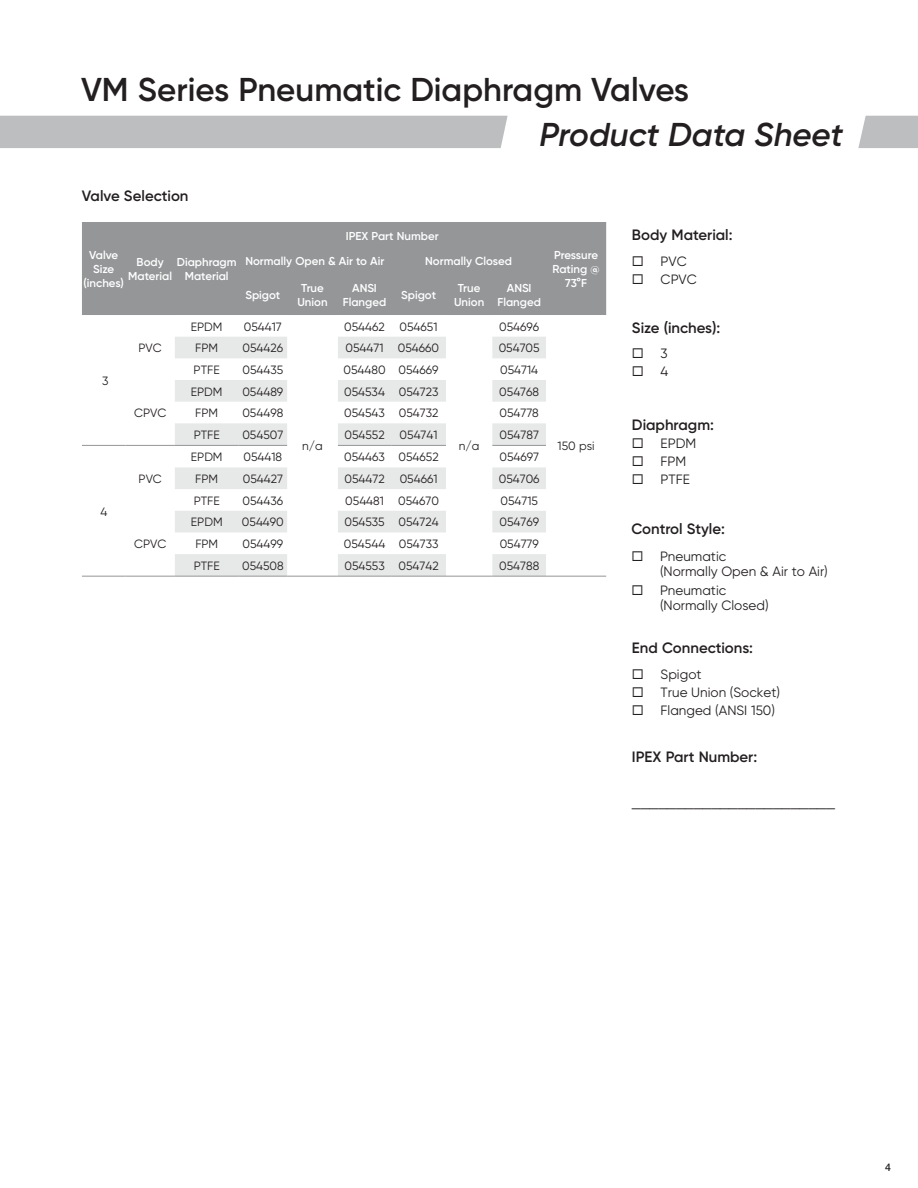
<style>
.page{position:relative;width:918px;height:1188px;background:#fff}
.page>*{position:absolute;margin:0;border:0;box-sizing:border-box;transform-origin:0 0}
.t1{font:600 33px "Gilroy";color:#231f20}
.t2{font:italic 600 33px "Gilroy";color:#231f20}
.t3{font:300 18px "Trade Gothic";color:#231f20}
.t4{font:600 15px "Gilroy";color:#231f20}
.t5{font:13.5px/15px "Gilroy";color:#231f20}
.t6{font:12px "Gilroy";color:#231f20}
.t7{font:600 11.55px/13.8px "Gilroy";color:#fff;text-align:center}
.t8{font:500 10.5px "Helvetica Neue LT";color:#231f20}
</style>
<div class="page">
<svg style="left:858px;top:116px;width:60px;height:32px"></svg>
<div style="left:82px;top:222px;width:524px;height:93px;background:#949698"></div>
<svg style="left:175px;top:337px;width:371px;height:239px"></svg>
<hr style="left:82px;top:445px;width:44px;height:1px;background:#949698">
<hr style="left:126px;top:445px;width:49px;height:1px;background:#949698">
<hr style="left:175px;top:445px;width:64px;height:1px;background:#949698">
<hr style="left:239px;top:445px;width:48px;height:1px;background:#949698">
<hr style="left:338px;top:445px;width:53px;height:1px;background:#949698">
<hr style="left:391px;top:445px;width:55px;height:1px;background:#949698">
<hr style="left:492px;top:445px;width:54px;height:1px;background:#949698">
<hr style="left:82px;top:576px;width:44px;height:1px;background:#949698">
<hr style="left:126px;top:576px;width:49px;height:1px;background:#949698">
<hr style="left:175px;top:576px;width:64px;height:1px;background:#949698">
<hr style="left:239px;top:576px;width:48px;height:1px;background:#949698">
<hr style="left:287px;top:576px;width:51px;height:1px;background:#949698">
<hr style="left:338px;top:576px;width:53px;height:1px;background:#949698">
<hr style="left:391px;top:576px;width:55px;height:1px;background:#949698">
<hr style="left:446px;top:576px;width:46px;height:1px;background:#949698">
<hr style="left:492px;top:576px;width:54px;height:1px;background:#949698">
<hr style="left:546px;top:576px;width:60px;height:1px;background:#949698">
<div style="left:0;top:116px;width:508px;height:32px;background:#bcbec0"></div>
<h1 class="t1" style="left:81px;top:69px;width:610px">VM Series Pneumatic Diaphragm Valves</h1>
<h1 class="t2" style="left:539px;top:114px;width:305px">Product Data Sheet</h1>
<p class="t4" style="left:82px;top:186px;width:108px">Valve Selection</p>
<p class="t7" style="left:84px;top:248px;width:42px">Valve<br>Size (inches)</p>
<p class="t7" style="left:128px;top:255px;width:45px">Body<br>Material</p>
<p class="t7" style="left:177px;top:255px;width:61px">Diaphragm<br>Material</p>
<p class="t7" style="left:346px;top:228px;width:94px">IPEX Part Number</p>
<p class="t7" style="left:245px;top:254px;width:141px">Normally Open &amp; Air to Air</p>
<p class="t7" style="left:425px;top:254px;width:88px">Normally Closed</p>
<p class="t7" style="left:245px;top:288px;width:36px">Spigot</p>
<p class="t7" style="left:297px;top:281px;width:32px">True<br>Union</p>
<p class="t7" style="left:343px;top:281px;width:45px">ANSI<br>Flanged</p>
<p class="t7" style="left:401px;top:288px;width:36px">Spigot</p>
<p class="t7" style="left:454px;top:281px;width:32px">True<br>Union</p>
<p class="t7" style="left:497px;top:281px;width:45px">ANSI<br>Flanged</p>
<p class="t7" style="left:553px;top:248px;width:48px">Pressure<br>Rating @<br>73°F</p>
<p class="t4" style="left:632px;top:225px;width:102px">Body Material:</p>
<p class="t5" style="left:632px;top:254px;width:56px">◻ PVC</p>
<p class="t5" style="left:632px;top:272px;width:66px">◻ CPVC</p>
<p class="t6" style="left:102px;top:373px;width:8px">3</p>
<p class="t6" style="left:100px;top:504px;width:8px">4</p>
<p class="t6" style="left:139px;top:341px;width:25px">PVC</p>
<p class="t6" style="left:134px;top:406px;width:34px">CPVC</p>
<p class="t6" style="left:139px;top:472px;width:25px">PVC</p>
<p class="t6" style="left:134px;top:537px;width:34px">CPVC</p>
<p class="t6" style="left:191px;top:319px;width:33px">EPDM</p>
<p class="t6" style="left:244px;top:319px;width:39px">054417</p>
<p class="t6" style="left:344px;top:319px;width:95px">054462 054651</p>
<p class="t6" style="left:499px;top:319px;width:42px">054696</p>
<p class="t6" style="left:195px;top:341px;width:24px">FPM</p>
<p class="t6" style="left:243px;top:341px;width:42px">054426</p>
<p class="t6" style="left:346px;top:341px;width:95px">054471 054660</p>
<p class="t6" style="left:499px;top:341px;width:42px">054705</p>
<p class="t6" style="left:194px;top:362px;width:28px">PTFE</p>
<p class="t6" style="left:242px;top:362px;width:42px">054435</p>
<p class="t6" style="left:344px;top:362px;width:97px">054480 054669</p>
<p class="t6" style="left:500px;top:362px;width:39px">054714</p>
<p class="t6" style="left:191px;top:384px;width:33px">EPDM</p>
<p class="t6" style="left:242px;top:384px;width:42px">054489</p>
<p class="t6" style="left:344px;top:384px;width:96px">054534 054723</p>
<p class="t6" style="left:499px;top:384px;width:41px">054768</p>
<p class="t6" style="left:195px;top:406px;width:24px">FPM</p>
<p class="t6" style="left:242px;top:406px;width:42px">054498</p>
<p class="t6" style="left:344px;top:406px;width:96px">054543 054732</p>
<p class="t6" style="left:500px;top:406px;width:41px">054778</p>
<p class="t6" style="left:194px;top:427px;width:28px">PTFE</p>
<p class="t6" style="left:242px;top:427px;width:42px">054507</p>
<p class="t6" style="left:344px;top:427px;width:95px">054552 054741</p>
<p class="t6" style="left:500px;top:427px;width:41px">054787</p>
<p class="t6" style="left:302px;top:439px;width:22px">n/a</p>
<p class="t6" style="left:459px;top:439px;width:22px">n/a</p>
<p class="t6" style="left:191px;top:450px;width:33px">EPDM</p>
<p class="t6" style="left:244px;top:450px;width:40px">054418</p>
<p class="t6" style="left:344px;top:450px;width:96px">054463 054652</p>
<p class="t6" style="left:499px;top:450px;width:41px">054697</p>
<p class="t6" style="left:195px;top:472px;width:24px">FPM</p>
<p class="t6" style="left:243px;top:472px;width:42px">054427</p>
<p class="t6" style="left:345px;top:472px;width:42px">054472</p>
<p class="t6" style="left:400px;top:472px;width:39px">054661</p>
<p class="t6" style="left:499px;top:472px;width:42px">054706</p>
<p class="t6" style="left:194px;top:493px;width:28px">PTFE</p>
<p class="t6" style="left:243px;top:493px;width:42px">054436</p>
<p class="t6" style="left:345px;top:493px;width:95px">054481 054670</p>
<p class="t6" style="left:501px;top:493px;width:39px">054715</p>
<p class="t6" style="left:191px;top:515px;width:33px">EPDM</p>
<p class="t6" style="left:242px;top:515px;width:43px">054490</p>
<p class="t6" style="left:344px;top:515px;width:96px">054535 054724</p>
<p class="t6" style="left:499px;top:515px;width:41px">054769</p>
<p class="t6" style="left:195px;top:537px;width:24px">FPM</p>
<p class="t6" style="left:243px;top:537px;width:42px">054499</p>
<p class="t6" style="left:344px;top:537px;width:96px">054544 054733</p>
<p class="t6" style="left:500px;top:537px;width:41px">054779</p>
<p class="t6" style="left:194px;top:558px;width:28px">PTFE</p>
<p class="t6" style="left:242px;top:558px;width:43px">054508</p>
<p class="t6" style="left:344px;top:558px;width:96px">054553 054742</p>
<p class="t6" style="left:499px;top:558px;width:42px">054788</p>
<p class="t6" style="left:558px;top:439px;width:38px">150 psi</p>
<p class="t4" style="left:632px;top:318px;width:90px">Size (inches):</p>
<p class="t5" style="left:632px;top:346px;width:37px">◻ 3</p>
<p class="t5" style="left:632px;top:364px;width:38px">◻ 4</p>
<p class="t4" style="left:632px;top:415px;width:83px">Diaphragm:</p>
<p class="t5" style="left:632px;top:436px;width:66px">◻ EPDM</p>
<p class="t5" style="left:632px;top:454px;width:56px">◻ FPM</p>
<p class="t5" style="left:632px;top:472px;width:60px">◻ PTFE</p>
<p class="t4" style="left:631px;top:519px;width:95px">Control Style:</p>
<p class="t5" style="left:660px;top:548px;width:169px;text-indent:-29px">◻ Pneumatic<br>(Normally Open &amp; Air to Air)</p>
<p class="t5" style="left:660px;top:583px;width:110px;text-indent:-29px">◻ Pneumatic (Normally Closed)</p>
<p class="t4" style="left:632px;top:638px;width:123px">End Connections:</p>
<p class="t5" style="left:632px;top:667px;width:71px">◻ Spigot</p>
<p class="t5" style="left:632px;top:685px;width:150px">◻ True Union (Socket)</p>
<p class="t5" style="left:632px;top:703px;width:145px">◻ Flanged (ANSI 150)</p>
<p class="t4" style="left:632px;top:748px;width:127px">IPEX Part Number:</p>
<h2 class="t3" style="left:632px;top:790px;width:205px">_______________________</h2>
<p class="t8" style="left:885px;top:1161px;width:7px">4</p>
</div>
